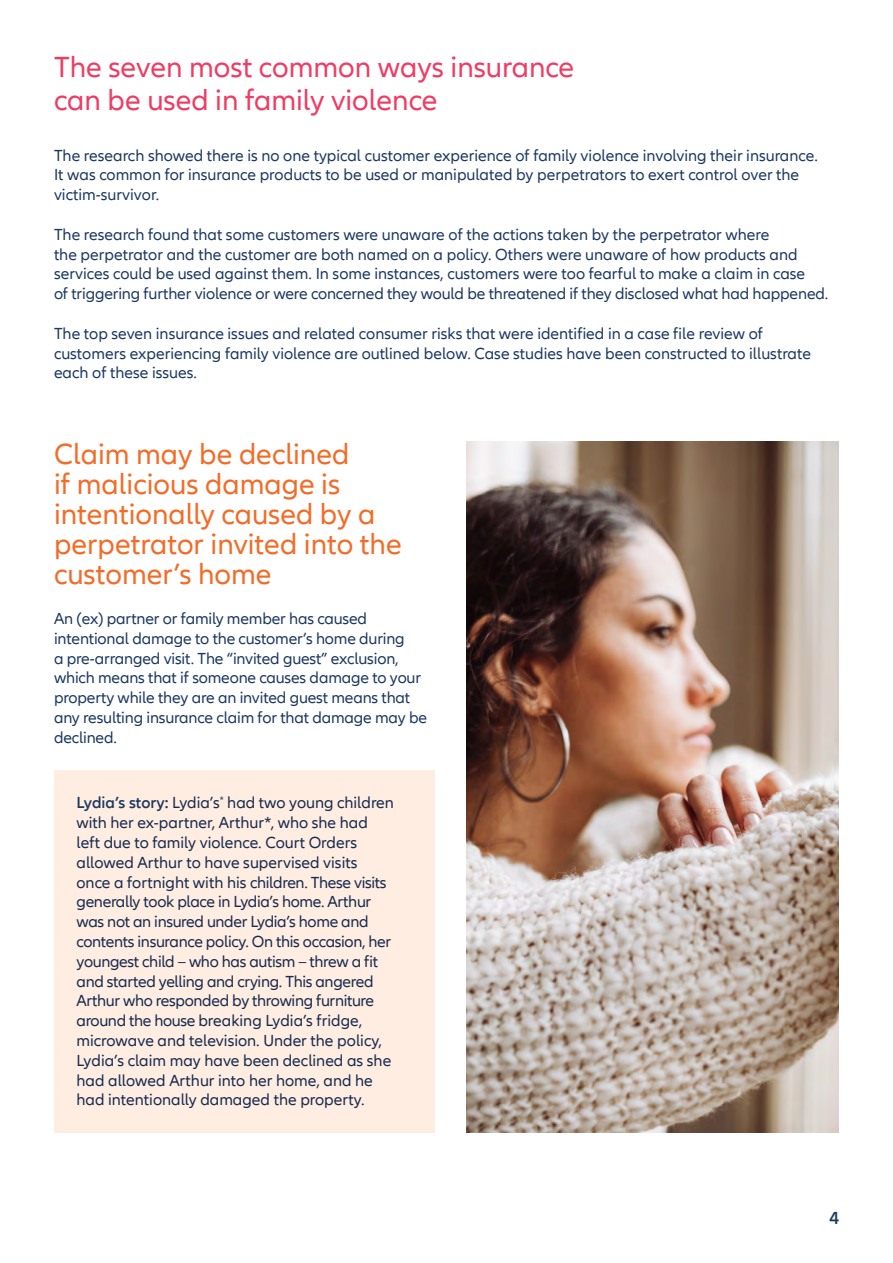
<style>
.page{position:relative;width:893px;height:1263px;background:#fff}
.page>*{position:absolute;margin:0;border:0;box-sizing:border-box;transform-origin:0 0}
.t1{font:30px/30px "Allianz Neo";color:#f36c27}
.t2{font:30px/33px "Allianz Neo";color:#ef3c64}
.t3{font:600 18px "Allianz Neo";color:#1d3962}
.t4{font:16.5px/19.8px "Allianz Neo";color:#1d3962}
.t5{font:16.5px/19.8px "Allianz Neo";color:#182b51}
.s1{font-weight:600;color:#1d3962}
</style>
<div class="page">
<div style="left:54px;top:770px;width:380px;height:363px;background:#feede0"></div>
<img style="left:466px;top:441px;width:373px;height:692px">
<h2 class="t2" style="left:54px;top:51px;width:522px">The seven most common ways insurance can be used in family violence</h2>
<p class="t4" style="left:54px;top:146px;width:765px">The research showed there is no one typical customer experience of family violence involving their insurance.<br>It was common for insurance products to be used or manipulated by perpetrators to exert control over the victim-survivor.</p>
<p class="t4" style="left:54px;top:225px;width:776px">The research found that some customers were unaware of the actions taken by the perpetrator where<br>the perpetrator and the customer are both named on a policy. Others were unaware of how products and services could be used against them. In some instances, customers were too fearful to make a claim in case<br>of triggering further violence or were concerned they would be threatened if they disclosed what had happened.</p>
<p class="t4" style="left:54px;top:324px;width:758px">The top seven insurance issues and related consumer risks that were identified in a case file review of customers experiencing family violence are outlined below. Case studies have been constructed to illustrate each of these issues.</p>
<h3 class="t1" style="left:54px;top:440px;width:349px">Claim may be declined<br>if malicious damage is intentionally caused by a perpetrator invited into the customer’s home</h3>
<p class="t4" style="left:54px;top:609px;width:375px">An (ex) partner or family member has caused intentional damage to the customer’s home during<br>a pre-arranged visit. The “invited guest” exclusion, which means that if someone causes damage to your property while they are an invited guest means that any resulting insurance claim for that damage may be declined.</p>
<p class="t5" style="left:76px;top:793px;width:319px"><span class="s1">Lydia’s story:</span> Lydia’s<sup>*</sup> had two young children with her ex-partner, Arthur*, who she had left due to family violence. Court Orders allowed Arthur to have supervised visits once a fortnight with his children. These visits generally took place in Lydia’s home. Arthur was not an insured under Lydia’s home and contents insurance policy. On this occasion, her youngest child – who has autism – threw a fit and started yelling and crying. This angered Arthur who responded by throwing furniture around the house breaking Lydia’s fridge, microwave and television. Under the policy, Lydia’s claim may have been declined as she had allowed Arthur into her home, and he had intentionally damaged the property.</p>
<p class="t3" style="left:829px;top:1207px;width:11px">4</p>
</div>
